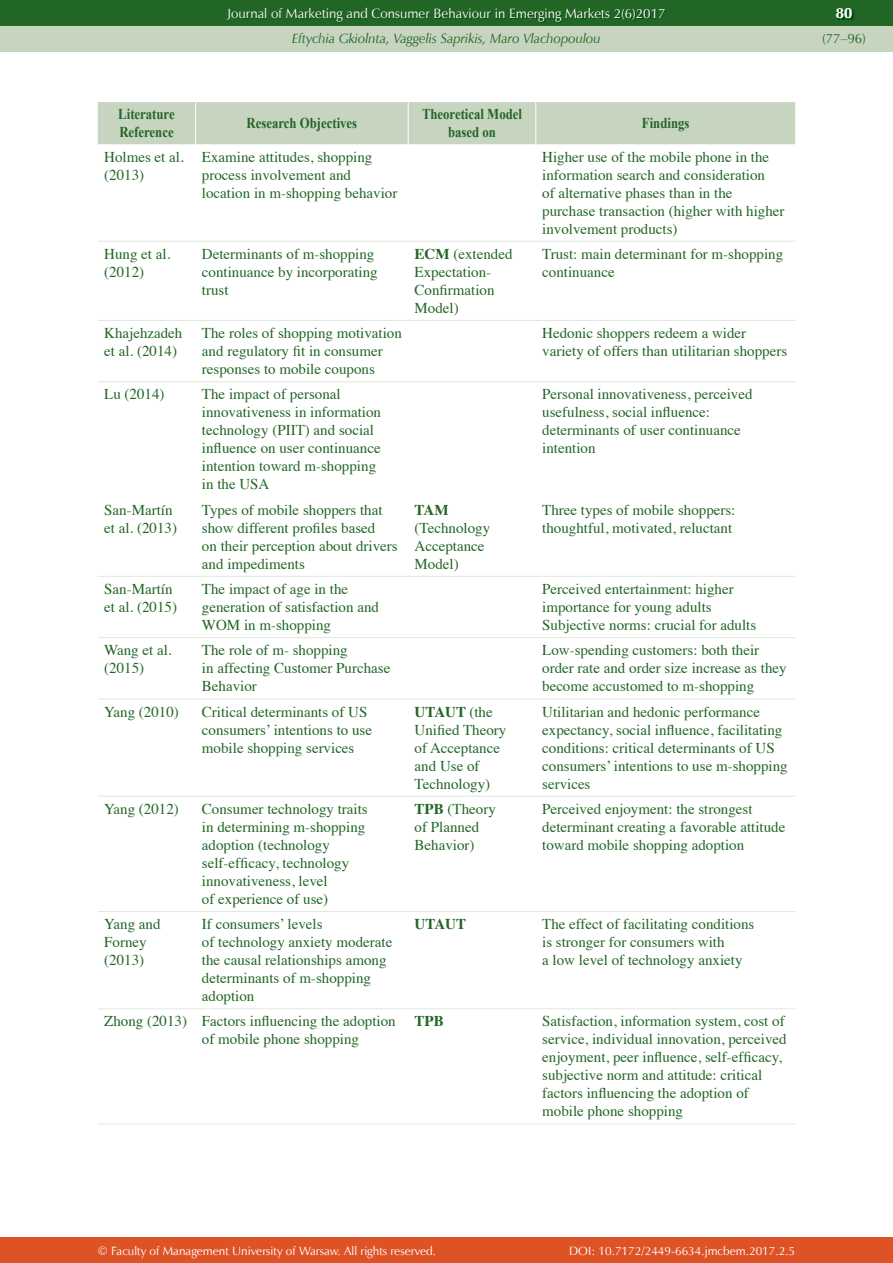
<style>
.page{position:relative;width:893px;height:1263px;background:#fff}
.page>*{position:absolute;margin:0;border:0;box-sizing:border-box;transform-origin:0 0}
.t1{font:15px/18px "Times";color:#226625}
.t2{font:700 15px/18px "Times New Roman";color:#226625;scale:.85 1}
.t3{font:700 15px "Times";color:#226625}
.t4{font:15px "Zapf Humnst Ult EU";color:#fff}
.t5{font:13.5px "Zapf Humnst EU";color:#fff}
.t6{font:italic 13.5px "Zapf Humnst EU";color:#226625}
.t7{font:13.5px "Zapf Humnst EU";color:#226625}
.t8{font:12px "Zapf Humnst EU";color:#fff}
.s1{font-weight:700}
</style>
<div class="page">
<div style="left:0;top:0;width:893px;height:51px;background:#c6d4c0"></div>
<div style="left:0;top:1237px;width:893px;height:26px;background:#dd5326"></div>
<div style="left:0;top:0;width:893px;height:26px;background:#226625"></div>
<img style="left:228px;top:9px;width:438px;height:14px">
<img style="left:837px;top:10px;width:16px;height:10px">
<div style="left:98px;top:102px;width:697px;height:42px;background:#c6d4c0"></div>
<hr style="left:195px;top:102px;width:1px;height:42px;background:#fff">
<hr style="left:408px;top:102px;width:1px;height:42px;background:#fff">
<hr style="left:535px;top:102px;width:1px;height:42px;background:#fff">
<hr style="left:98px;top:381px;width:697px;height:1px;background:#e1e9dd">
<hr style="left:98px;top:576px;width:697px;height:1px;background:#e1e9dd">
<hr style="left:98px;top:637px;width:697px;height:1px;background:#e1e9dd">
<hr style="left:98px;top:698px;width:697px;height:1px;background:#e1e9dd">
<hr style="left:98px;top:796px;width:697px;height:1px;background:#e1e9dd">
<hr style="left:98px;top:1008px;width:697px;height:1px;background:#e1e9dd">
<hr style="left:98px;top:241px;width:697px;height:1px;background:#e1e9dd">
<hr style="left:98px;top:911px;width:697px;height:1px;background:#e1e9dd">
<hr style="left:98px;top:1124px;width:697px;height:1px;background:#e1e9dd">
<hr style="left:98px;top:320px;width:697px;height:1px;background:#e1e9dd">
<p class="t5" style="left:227px;top:5px;width:440px">Journal of Marketing and Consumer Behaviour in Emerging Markets 2(6)2017</p>
<p class="t6" style="left:292px;top:30px;width:310px">Eftychia Gkiolnta, Vaggelis Saprikis, Maro Vlachopoulou</p>
<p class="t2" style="left:118px;top:105px;width:68px">Literature<br>Reference</p>
<p class="t2" style="left:247px;top:114px;width:132px">Research Objectives</p>
<p class="t2" style="left:422px;top:105px;width:119px;text-align:center">Theoretical Model based on</p>
<p class="t2" style="left:642px;top:114px;width:57px">Findings</p>
<p class="t1" style="left:104px;top:149px;width:81px">Holmes et al. (2013)</p>
<p class="t1" style="left:202px;top:149px;width:197px">Examine attitudes, shopping process involvement and location in m-shopping behavior</p>
<p class="t1" style="left:542px;top:149px;width:244px">Higher use of the mobile phone in the information search and consideration<br>of alternative phases than in the purchase transaction (higher with higher involvement products)</p>
<p class="t1" style="left:104px;top:246px;width:68px">Hung et al. (2012)</p>
<p class="t1" style="left:202px;top:246px;width:177px">Determinants of m-shopping continuance by incorporating trust</p>
<p class="t1" style="left:415px;top:246px;width:99px"><span class="s1">ECM</span> (extended<br>Expectation-<br>Confirmation<br>Model)</p>
<p class="t1" style="left:542px;top:246px;width:243px">Trust: main determinant for m-shopping continuance</p>
<p class="t1" style="left:104px;top:325px;width:80px">Khajehzadeh et al. (2014)</p>
<p class="t1" style="left:202px;top:325px;width:201px">The roles of shopping motivation and regulatory fit in consumer responses to mobile coupons</p>
<p class="t1" style="left:542px;top:325px;width:247px">Hedonic shoppers redeem a wider variety of offers than utilitarian shoppers</p>
<p class="t1" style="left:104px;top:387px;width:62px">Lu (2014)</p>
<p class="t1" style="left:202px;top:387px;width:181px">The impact of personal innovativeness in information technology (PIIT) and social influence on user continuance intention toward m-shopping in the USA</p>
<p class="t1" style="left:542px;top:387px;width:212px">Personal innovativeness, perceived usefulness, social influence: determinants of user continuance intention</p>
<p class="t1" style="left:104px;top:502px;width:74px">San-Martín et al. (2013)</p>
<p class="t1" style="left:202px;top:502px;width:197px">Types of mobile shoppers that show different profiles based<br>on their perception about drivers and impediments</p>
<p class="t3" style="left:415px;top:503px;width:35px">TAM</p>
<p class="t1" style="left:542px;top:502px;width:195px">Three types of mobile shoppers: thoughtful, motivated, reluctant</p>
<p class="t1" style="left:415px;top:520px;width:77px">(Technology<br>Acceptance<br>Model)</p>
<p class="t1" style="left:104px;top:581px;width:74px">San-Martín et al. (2015)</p>
<p class="t1" style="left:202px;top:581px;width:179px">The impact of age in the generation of satisfaction and<br>WOM in m-shopping</p>
<p class="t1" style="left:542px;top:581px;width:216px">Perceived entertainment: higher importance for young adults<br>Subjective norms: crucial for adults</p>
<p class="t1" style="left:104px;top:642px;width:69px">Wang et al. (2015)</p>
<p class="t1" style="left:202px;top:642px;width:190px">The role of m- shopping<br>in affecting Customer Purchase<br>Behavior</p>
<p class="t1" style="left:542px;top:642px;width:246px">Low-spending customers: both their order rate and order size increase as they become accustomed to m-shopping</p>
<p class="t1" style="left:104px;top:704px;width:76px">Yang (2010)</p>
<p class="t1" style="left:202px;top:704px;width:172px">Critical determinants of US consumers’ intentions to use mobile shopping services</p>
<p class="t1" style="left:415px;top:704px;width:93px"><span class="s1">UTAUT</span> (the<br>Unified Theory of Acceptance and Use of<br>Technology)</p>
<p class="t1" style="left:542px;top:704px;width:247px">Utilitarian and hedonic performance expectancy, social influence, facilitating conditions: critical determinants of US consumers’ intentions to use m-shopping services</p>
<p class="t1" style="left:104px;top:801px;width:76px">Yang (2012)</p>
<p class="t1" style="left:202px;top:801px;width:167px">Consumer technology traits in determining m-shopping adoption (technology self-efficacy, technology innovativeness, level<br>of experience of use)</p>
<p class="t1" style="left:415px;top:801px;width:83px"><span class="s1">TPB</span> (Theory of Planned<br>Behavior)</p>
<p class="t1" style="left:542px;top:801px;width:245px">Perceived enjoyment: the strongest determinant creating a favorable attitude toward mobile shopping adoption</p>
<p class="t1" style="left:104px;top:916px;width:58px">Yang and<br>Forney (2013)</p>
<p class="t1" style="left:202px;top:916px;width:192px">If consumers’ levels<br>of technology anxiety moderate the causal relationships among determinants of m-shopping adoption</p>
<p class="t3" style="left:415px;top:918px;width:53px">UTAUT</p>
<p class="t1" style="left:542px;top:916px;width:214px">The effect of facilitating conditions is stronger for consumers with<br>a low level of technology anxiety</p>
<p class="t1" style="left:202px;top:1014px;width:195px;text-indent:-98px">Zhong (2013) Factors influencing the adoption of mobile phone shopping</p>
<p class="t3" style="left:415px;top:1015px;width:31px">TPB</p>
<p class="t1" style="left:542px;top:1014px;width:246px">Satisfaction, information system, cost of service, individual innovation, perceived enjoyment, peer influence, self-efficacy, subjective norm and attitude: critical factors influencing the adoption of mobile phone shopping</p>
<p class="t4" style="left:836px;top:4px;width:18px">80</p>
<p class="t7" style="left:822px;top:30px;width:45px">(77–96)</p>
<p class="t8" style="left:98px;top:1243px;width:340px">© Faculty of Management University of Warsaw. All rights reserved.</p>
<p class="t8" style="left:569px;top:1243px;width:227px">DOI: 10.7172/2449-6634.jmcbem.2017.2.5</p>
</div>
